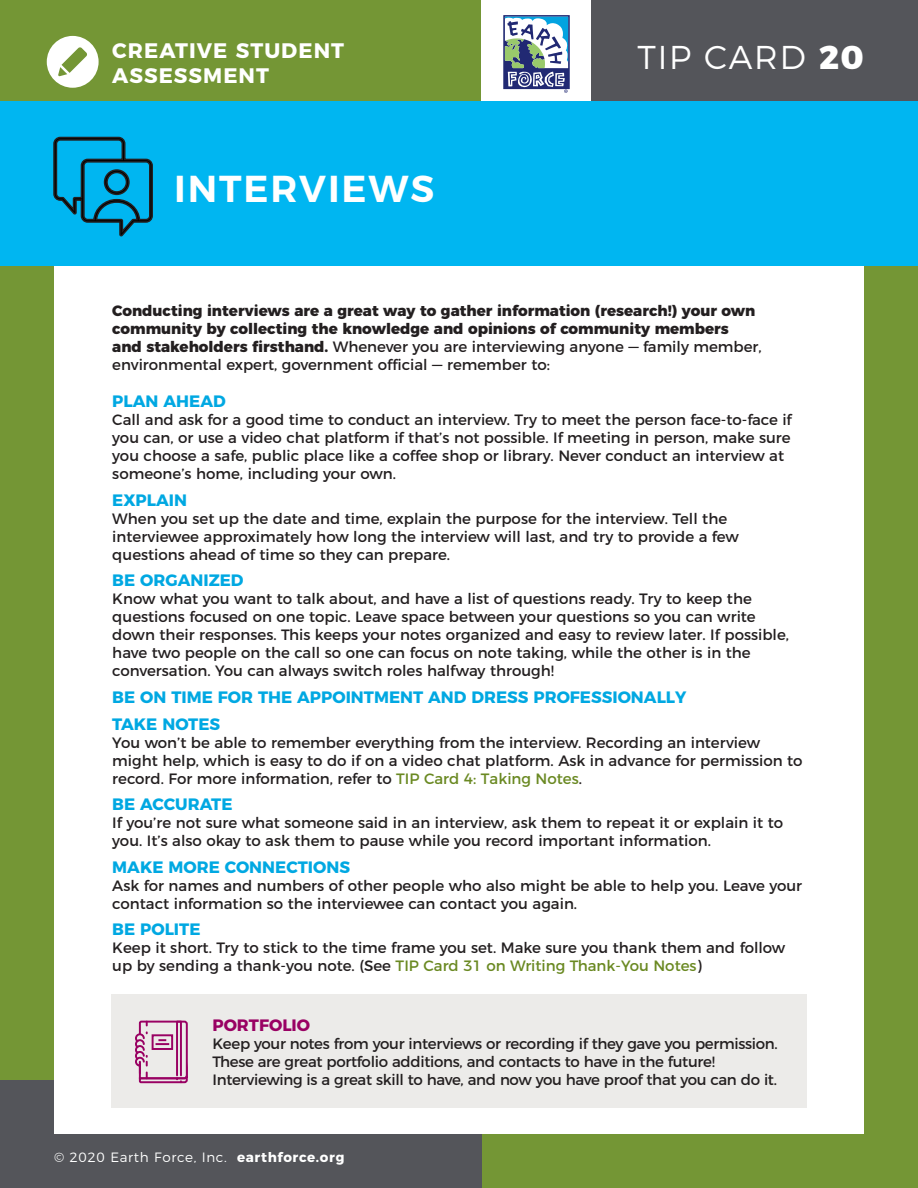
<style>
.page{position:relative;width:918px;height:1188px;background:#749635}
.page>*{position:absolute;margin:0;border:0;box-sizing:border-box;transform-origin:0 0}
.page_headers{font:600 37.5px "Montserrat";letter-spacing:.05em;color:#fff}
.page_headers-2{font:300 33px "Montserrat";letter-spacing:.05em;color:#fff}
.t1{font:700 21px/25.5px "Montserrat";letter-spacing:.05em;color:#fff}
.t2{font:700 16.5px "Montserrat";color:#00a8e2}
.t3{font:700 16.5px "Montserrat";color:#990163}
.Tip_body{font:15px/18px "Montserrat";color:#231f20}
.Tip_First_graph{font:800 15px/18px "Montserrat";color:#231f20}
.Tip_body-2{font:15px/18px "Montserrat";letter-spacing:-.02em;color:#231f20}
.t4{font:300 13.5px "Montserrat";letter-spacing:.05em;color:#fff}
.s1{font-weight:800}
.s2{font-weight:400}
.s3{color:#6a8922}
.s4{font-weight:700}
</style>
<div class="page">
<div style="left:0;top:1080px;width:481px;height:108px;background:#54555a"></div>
<div style="left:481px;top:0;width:143px;height:135px;background:#fff"></div>
<div style="left:592px;top:0;width:326px;height:197px;background:#54555a"></div>
<div style="left:54px;top:102px;width:810px;height:1032px;background:#fff"></div>
<div style="left:0;top:102px;width:918px;height:164px;background:#00b6f1"></div>
<svg style="left:503px;top:15px;width:67px;height:78px"></svg>
<div style="left:47px;top:36px;width:52px;height:52px;background:#fff;border-radius:50%"></div>
<svg style="left:58px;top:47px;width:29px;height:29px"></svg>
<div style="left:111px;top:995px;width:696px;height:113px;background:#ecebe9"></div>
<svg style="left:135px;top:1020px;width:53px;height:64px"></svg>
<svg style="left:53px;top:136px;width:100px;height:101px"></svg>
<h3 class="t1" style="left:112px;top:36px;width:233px">CREATIVE STUDENT<br>ASSESSMENT</h3>
<p class="page_headers" style="left:174px;top:158px;width:262px">INTERVIEWS</p>
<p class="page_headers-2" style="left:638px;top:32px;width:228px">TIP CARD <span class="s1">20</span></p>
<p class="Tip_First_graph" style="left:112px;top:300px;width:651px">Conducting interviews are a great way to gather information (research!) your own community by collecting the knowledge and opinions of community members and stakeholders firsthand. <span class="s2">Whenever you are interviewing anyone — family member, environmental expert, government official — remember to:</span></p>
<h1 class="t2" style="left:112px;top:388px;width:115px">PLAN AHEAD</h1>
<p class="Tip_body" style="left:112px;top:410px;width:681px">Call and ask for a good time to conduct an interview. Try to meet the person face-to-face if you can, or use a video chat platform if that’s not possible. If meeting in person, make sure you choose a safe, public place like a coffee shop or library. Never conduct an interview at someone’s home, including your own.</p>
<h1 class="t2" style="left:112px;top:486px;width:76px">EXPLAIN</h1>
<p class="Tip_body" style="left:112px;top:508px;width:628px">When you set up the date and time, explain the purpose for the interview. Tell the interviewee approximately how long the interview will last, and try to provide a few questions ahead of time so they can prepare.</p>
<h1 class="t2" style="left:112px;top:567px;width:133px">BE ORGANIZED</h1>
<p class="Tip_body" style="left:112px;top:589px;width:678px">Know what you want to talk about, and have a list of questions ready. Try to keep the questions focused on one topic. Leave space between your questions so you can write down their responses. This keeps your notes organized and easy to review later. If possible, have two people on the call so one can focus on note taking, while the other is in the conversation. You can always switch roles halfway through!</p>
<h1 class="t2" style="left:112px;top:684px;width:576px">BE ON TIME FOR THE APPOINTMENT AND DRESS PROFESSIONALLY</h1>
<h1 class="t2" style="left:112px;top:710px;width:109px">TAKE NOTES</h1>
<p class="Tip_body" style="left:112px;top:732px;width:692px">You won’t be able to remember everything from the interview. Recording an interview might help, which is easy to do if on a video chat platform. Ask in advance for permission to record. For more information, refer to <span class="s3">TIP Card 4: Taking Notes</span>.</p>
<h1 class="t2" style="left:112px;top:791px;width:122px">BE ACCURATE</h1>
<p class="Tip_body" style="left:112px;top:813px;width:672px">If you’re not sure what someone said in an interview, ask them to repeat it or explain it to you. It’s also okay to ask them to pause while you record important information.</p>
<h1 class="t2" style="left:112px;top:853px;width:239px">MAKE MORE CONNECTIONS</h1>
<p class="Tip_body" style="left:112px;top:875px;width:691px">Ask for names and numbers of other people who also might be able to help you. Leave your contact information so the interviewee can contact you again.</p>
<h1 class="t2" style="left:112px;top:916px;width:90px">BE POLITE</h1>
<p class="Tip_body" style="left:112px;top:938px;width:675px">Keep it short. Try to stick to the time frame you set. Make sure you thank them and follow up by sending a thank-you note. (See <span class="s3">TIP Card 31 on Writing Thank-You Notes</span>)</p>
<h1 class="t3" style="left:212px;top:1011px;width:99px">PORTFOLIO</h1>
<p class="Tip_body-2" style="left:212px;top:1033px;width:567px">Keep your notes from your interviews or recording if they gave you permission.<br>These are great portfolio additions, and contacts to have in the future!<br>Interviewing is a great skill to have, and now you have proof that you can do it.</p>
<p class="t4" style="left:54px;top:1146px;width:292px">© 2020 Earth Force, Inc. <span class="s4">earthforce.org</span></p>
</div>
